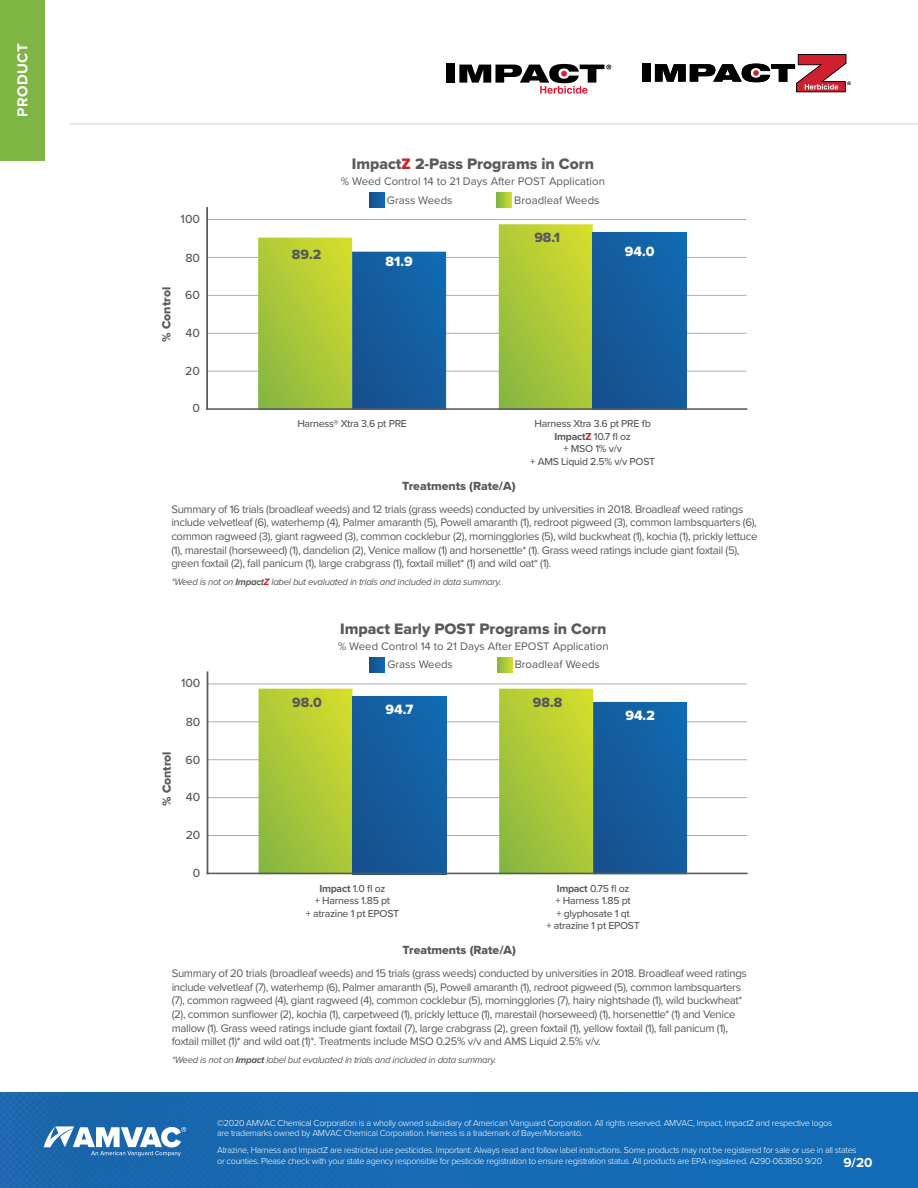
<style>
.page{position:relative;width:918px;height:1188px;background:#fff}
.page>*{position:absolute;margin:0;border:0;box-sizing:border-box;transform-origin:0 0}
.t1{font:15.75px "Proxima Nova Extrabld";color:#595a5c}
.t2{font:700 15px "Proxima Nova A";letter-spacing:.025em;color:#fff}
.t3{font:13.95px "Proxima Nova Extrabld";color:#595a5c}
.t4{font:13.95px "Proxima Nova Extrabld";color:#fff}
.t5{font:700 13.5px "Proxima Nova";color:#fff}
.t6{font:12.3px "Proxima Nova Extrabld";color:#595a5c}
.t7{font:500 12.3px "Proxima Nova";color:#595a5c}
.t8{font:11.4px/13.6px "Proxima Nova";letter-spacing:-.03em;color:#595a5c}
.t9{font:11.4px "Proxima Nova";color:#595a5c}
.t10{font:10.95px "Myriad Pro";color:#000}
.t11{font:500 10.5px/12.6px "Proxima Nova";letter-spacing:-.025em;color:#595a5c;text-align:center}
.t12{font:italic 9.6px "Proxima Nova";letter-spacing:-.03em;color:#595a5c}
.t13{font:300 9px/10.5px "Proxima Nova";letter-spacing:-.03em;color:#fff}
.s1{color:#d0202f}
.s2{font-weight:700}
.s3{font-weight:700;color:#d0202f}
</style>
<div class="page">
<div style="left:0;top:1093px;width:918px;height:95px;background:#146bb5"></div>
<div style="left:0;top:1093px;width:187px;height:95px;background:#1966ac"></div>
<svg style="left:44px;top:1126px;width:142px;height:30px"></svg>
<div style="left:0;top:0;width:44px;height:160px;background:#7fb542"></div>
<hr style="left:70px;top:123px;width:848px;height:2px;background:#e2e3e4">
<div style="left:446px;top:63px;width:9px;height:20px;background:#000"></div>
<svg style="left:459px;top:64px;width:152px;height:30px"></svg>
<div style="left:642px;top:63px;width:9px;height:19px;background:#000"></div>
<svg style="left:655px;top:54px;width:191px;height:38px"></svg>
<hr style="left:208px;top:835px;width:539px;height:1px;background:#abadaf">
<hr style="left:208px;top:797px;width:539px;height:1px;background:#abadaf">
<hr style="left:208px;top:759px;width:539px;height:1px;background:#abadaf">
<hr style="left:208px;top:721px;width:539px;height:1px;background:#abadaf">
<hr style="left:208px;top:684px;width:539px;height:1px;background:#abadaf">
<hr style="left:207px;top:672px;width:1px;height:201px;background:#595a5c">
<svg style="left:259px;top:689px;width:94px;height:184px"></svg>
<div style="left:353px;top:697px;width:93px;height:177px;background:linear-gradient(to right,#165594,#1264a8)"></div>
<svg style="left:499px;top:689px;width:188px;height:184px"></svg>
<hr style="left:208px;top:873px;width:539px;height:1px;background:#595a5c">
<svg style="left:369px;top:657px;width:16px;height:15px"></svg>
<svg style="left:497px;top:657px;width:15px;height:15px"></svg>
<hr style="left:207px;top:371px;width:540px;height:1px;background:#abadaf">
<hr style="left:207px;top:333px;width:540px;height:1px;background:#abadaf">
<hr style="left:207px;top:295px;width:540px;height:1px;background:#abadaf">
<hr style="left:207px;top:257px;width:540px;height:1px;background:#abadaf">
<hr style="left:207px;top:219px;width:540px;height:1px;background:#abadaf">
<hr style="left:206px;top:208px;width:2px;height:201px;background:#595a5c">
<svg style="left:258px;top:238px;width:188px;height:170px"></svg>
<svg style="left:499px;top:224px;width:188px;height:184px"></svg>
<hr style="left:207px;top:408px;width:540px;height:2px;background:#595a5c">
<svg style="left:369px;top:193px;width:15px;height:15px"></svg>
<svg style="left:497px;top:193px;width:15px;height:15px"></svg>
<h2 class="t2" style="left:11px;top:117px;width:75px;rotate:-90deg">PRODUCT</h2>
<h1 class="t1" style="left:352px;top:152px;width:244px">Impact<span class="s1">Z</span> 2-Pass Programs in Corn</h1>
<p class="t9" style="left:341px;top:173px;width:266px">% Weed Control 14 to 21 Days After POST Application</p>
<p class="t6" style="left:157px;top:342px;width:56px;rotate:-90deg">% Control</p>
<p class="t7" style="left:181px;top:210px;width:21px">100</p>
<p class="t7" style="left:185px;top:248px;width:16px">80</p>
<p class="t7" style="left:185px;top:286px;width:16px">60</p>
<p class="t7" style="left:186px;top:324px;width:16px">40</p>
<p class="t7" style="left:185px;top:362px;width:16px">20</p>
<p class="t7" style="left:193px;top:399px;width:9px">0</p>
<p class="t9" style="left:387px;top:192px;width:67px">Grass Weeds</p>
<p class="t9" style="left:514px;top:192px;width:87px">Broadleaf Weeds</p>
<p class="t3" style="left:292px;top:244px;width:31px">89.2</p>
<p class="t4" style="left:385px;top:251px;width:29px">81.9</p>
<p class="t3" style="left:534px;top:227px;width:27px">98.1</p>
<p class="t4" style="left:625px;top:241px;width:31px">94.0</p>
<p class="t11" style="left:297px;top:417px;width:111px">Harness® Xtra 3.6 pt PRE</p>
<p class="t11" style="left:535px;top:417px;width:106px">Harness Xtra 3.6 pt PRE</p>
<p class="t11" style="left:555px;top:430px;width:78px"><span class="s2">Impact</span><span class="s3">Z</span> 10.7 fl oz</p>
<p class="t11" style="left:564px;top:442px;width:60px">+ MSO 1% v/v</p>
<p class="t11" style="left:530px;top:455px;width:127px">+ AMS Liquid 2.5% v/v POST</p>
<p class="t6" style="left:402px;top:477px;width:115px">Treatments (Rate/A)</p>
<p class="t8" style="left:171px;top:502px;width:588px">Summary of 16 trials (broadleaf weeds) and 12 trials (grass weeds) conducted by universities in 2018. Broadleaf weed ratings include velvetleaf (6), waterhemp (4), Palmer amaranth (5), Powell amaranth (1), redroot pigweed (3), common lambsquarters (6), common ragweed (3), giant ragweed (3), common cocklebur (2), morningglories (5), wild buckwheat (1), kochia (1), prickly lettuce (1), marestail (horseweed) (1), dandelion (2), Venice mallow (1) and horsenettle* (1). Grass weed ratings include giant foxtail (5), green foxtail (2), fall panicum (1), large crabgrass (1), foxtail millet* (1) and wild oat* (1).</p>
<p class="t12" style="left:171px;top:575px;width:332px">*Weed is not on <span class="s2">Impact</span><span class="s3">Z</span> label but evaluated in trials and included in data summary.</p>
<h1 class="t1" style="left:340px;top:617px;width:268px">Impact Early POST Programs in Corn</h1>
<p class="t9" style="left:338px;top:638px;width:272px">% Weed Control 14 to 21 Days After EPOST Application</p>
<p class="t6" style="left:158px;top:806px;width:56px;rotate:-90deg">% Control</p>
<p class="t7" style="left:181px;top:674px;width:21px">100</p>
<p class="t7" style="left:186px;top:713px;width:16px">80</p>
<p class="t7" style="left:186px;top:750px;width:16px">60</p>
<p class="t7" style="left:186px;top:788px;width:16px">40</p>
<p class="t7" style="left:186px;top:826px;width:16px">20</p>
<p class="t7" style="left:193px;top:863px;width:9px">0</p>
<p class="t3" style="left:292px;top:691px;width:31px">98.0</p>
<p class="t9" style="left:387px;top:656px;width:67px">Grass Weeds</p>
<p class="t9" style="left:515px;top:656px;width:87px">Broadleaf Weeds</p>
<p class="t4" style="left:386px;top:699px;width:29px">94.7</p>
<p class="t3" style="left:533px;top:691px;width:31px">98.8</p>
<p class="t4" style="left:625px;top:705px;width:31px">94.2</p>
<p class="t11" style="left:306px;top:881px;width:95px"><span class="s2">Impact</span> 1.0 fl oz<br>+ Harness 1.85 pt<br>+ atrazine 1 pt EPOST</p>
<p class="t11" style="left:546px;top:881px;width:95px"><span class="s2">Impact</span> 0.75 fl oz<br>+ Harness 1.85 pt<br>+ glyphosate 1 qt<br>+ atrazine 1 pt EPOST</p>
<p class="t6" style="left:403px;top:941px;width:115px">Treatments (Rate/A)</p>
<p class="t8" style="left:172px;top:966px;width:577px">Summary of 20 trials (broadleaf weeds) and 15 trials (grass weeds) conducted by universities in 2018. Broadleaf weed ratings include velvetleaf (7), waterhemp (6), Palmer amaranth (5), Powell amaranth (1), redroot pigweed (5), common lambsquarters (7), common ragweed (4), giant ragweed (4), common cocklebur (5), morningglories (7), hairy nightshade (1), wild buckwheat* (2), common sunflower (2), kochia (1), carpetweed (1), prickly lettuce (1), marestail (horseweed) (1), horsenettle* (1) and Venice mallow (1). Grass weed ratings include giant foxtail (7), large crabgrass (2), green foxtail (1), yellow foxtail (1), fall panicum (1), foxtail millet (1)* and wild oat (1)*. Treatments include MSO 0.25% v/v and AMS Liquid 2.5% v/v.</p>
<p class="t12" style="left:172px;top:1053px;width:326px">*Weed is not on <span class="s2">Impact</span> label but evaluated in trials and included in data summary.</p>
<p class="t10" style="left:847px;top:78px;width:6px">®</p>
<p class="t13" style="left:217px;top:1117px;width:617px">©2020 AMVAC Chemical Corporation is a wholly owned subsidiary of American Vanguard Corporation. All rights reserved. AMVAC, Impact, ImpactZ and respective logos are trademarks owned by AMVAC Chemical Corporation. Harness is a trademark of Bayer/Monsanto.</p>
<p class="t13" style="left:217px;top:1145px;width:641px">Atrazine, Harness and ImpactZ are restricted use pesticides. Important: Always read and follow label instructions. Some products may not be registered for sale or use in all states or counties. Please check with your state agency responsible for pesticide registration to ensure registration status. All products are EPA registered. A290-063850 9/20</p>
<p class="t5" style="left:843px;top:1155px;width:31px">9/20</p>
</div>
